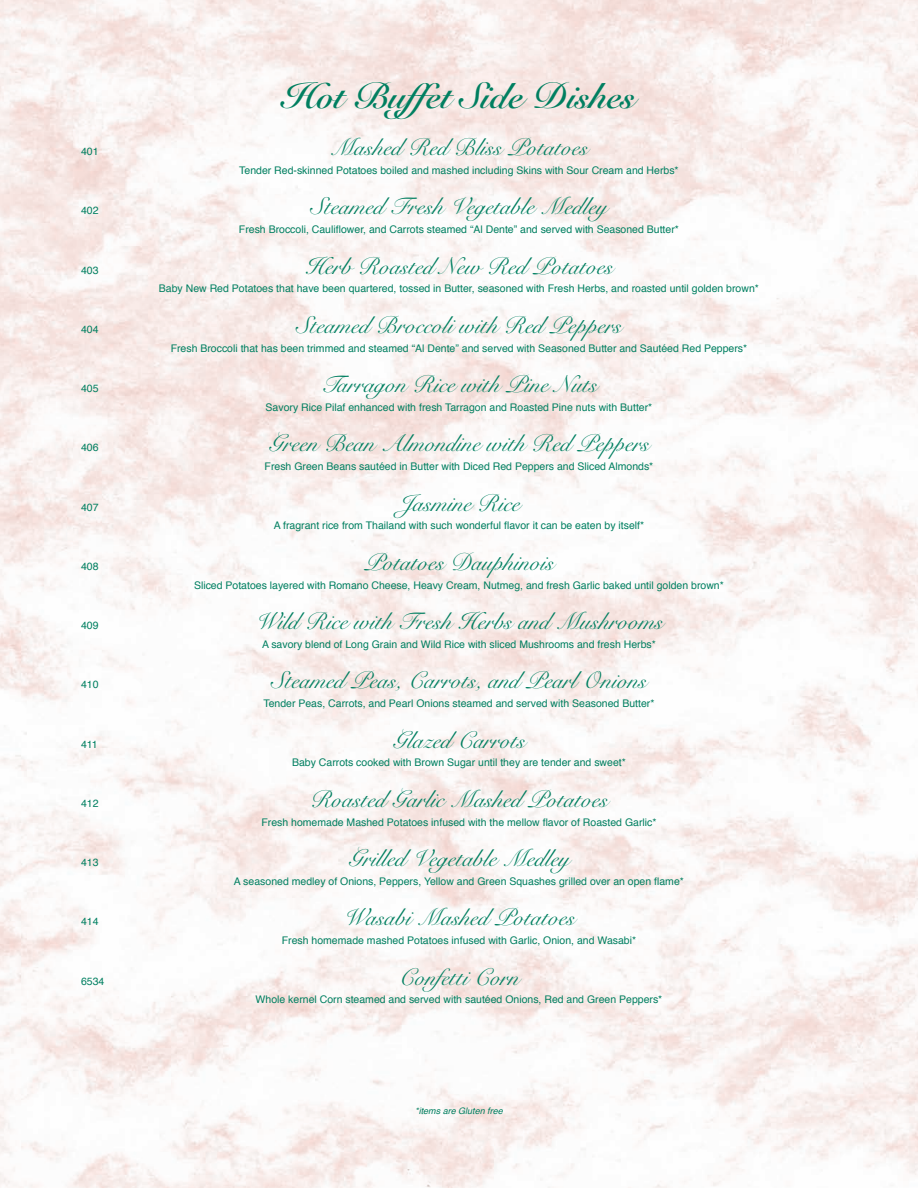
<style>
.page{position:relative;width:918px;height:1188px;background:#fff}
.page>*{position:absolute;margin:0;border:0;box-sizing:border-box;transform-origin:0 0}
.Heading{font:36px "Snell Roundhand Bold Script";color:#007f60}
.Paragraph_Style_1{font:24px "Snell Roundhand Script";color:#007f60}
.Paragraph_Style_1-2{font:10.5px "Helvetica";color:#007f60}
.Paragraph_Style_1-3{font:italic 9px "Helvetica";color:#007f60}
</style>
<div class="page">
<p class="Heading" style="left:283px;top:74px;width:354px">Hot Buffet Side Dishes</p>
<p class="Paragraph_Style_1-2" style="left:81px;top:143px;width:19px">401</p>
<p class="Paragraph_Style_1" style="left:330px;top:134px;width:259px">Mashed Red Bliss Potatoes</p>
<p class="Paragraph_Style_1-2" style="left:239px;top:162px;width:441px">Tender Red-skinned Potatoes boiled and mashed including Skins with Sour Cream and Herbs*</p>
<p class="Paragraph_Style_1-2" style="left:81px;top:202px;width:19px">402</p>
<p class="Paragraph_Style_1" style="left:311px;top:193px;width:298px">Steamed Fresh Vegetable Medley</p>
<p class="Paragraph_Style_1-2" style="left:239px;top:221px;width:442px">Fresh Broccoli, Cauliflower, and Carrots steamed “Al Dente” and served with Seasoned Butter*</p>
<p class="Paragraph_Style_1-2" style="left:81px;top:262px;width:19px">403</p>
<p class="Paragraph_Style_1" style="left:305px;top:252px;width:309px">Herb Roasted New Red Potatoes</p>
<p class="Paragraph_Style_1-2" style="left:159px;top:280px;width:602px">Baby New Red Potatoes that have been quartered, tossed in Butter, seasoned with Fresh Herbs, and roasted until golden brown*</p>
<p class="Paragraph_Style_1-2" style="left:81px;top:321px;width:19px">404</p>
<p class="Paragraph_Style_1" style="left:296px;top:311px;width:327px">Steamed Broccoli with Red Peppers</p>
<p class="Paragraph_Style_1-2" style="left:171px;top:340px;width:578px">Fresh Broccoli that has been trimmed and steamed “Al Dente” and served with Seasoned Butter and Sautéed Red Peppers*</p>
<p class="Paragraph_Style_1-2" style="left:81px;top:380px;width:19px">405</p>
<p class="Paragraph_Style_1" style="left:321px;top:371px;width:278px">Tarragon Rice with Pine Nuts</p>
<p class="Paragraph_Style_1-2" style="left:266px;top:399px;width:388px">Savory Rice Pilaf enhanced with fresh Tarragon and Roasted Pine nuts with Butter*</p>
<p class="Paragraph_Style_1-2" style="left:81px;top:439px;width:19px">406</p>
<p class="Paragraph_Style_1" style="left:269px;top:430px;width:382px">Green Bean Almondine with Red Peppers</p>
<p class="Paragraph_Style_1-2" style="left:265px;top:458px;width:390px">Fresh Green Beans sautéed in Butter with Diced Red Peppers and Sliced Almonds*</p>
<p class="Paragraph_Style_1-2" style="left:81px;top:499px;width:19px">407</p>
<p class="Paragraph_Style_1" style="left:398px;top:489px;width:123px">Jasmine Rice</p>
<p class="Paragraph_Style_1-2" style="left:274px;top:517px;width:372px">A fragrant rice from Thailand with such wonderful flavor it can be eaten by itself*</p>
<p class="Paragraph_Style_1-2" style="left:81px;top:558px;width:19px">408</p>
<p class="Paragraph_Style_1" style="left:364px;top:548px;width:191px">Potatoes Dauphinois</p>
<p class="Paragraph_Style_1-2" style="left:194px;top:577px;width:531px">Sliced Potatoes layered with Romano Cheese, Heavy Cream, Nutmeg, and fresh Garlic baked until golden brown*</p>
<p class="Paragraph_Style_1-2" style="left:81px;top:617px;width:19px">409</p>
<p class="Paragraph_Style_1" style="left:255px;top:608px;width:409px">Wild Rice with Fresh Herbs and Mushrooms</p>
<p class="Paragraph_Style_1-2" style="left:262px;top:636px;width:395px">A savory blend of Long Grain and Wild Rice with sliced Mushrooms and fresh Herbs*</p>
<p class="Paragraph_Style_1-2" style="left:81px;top:676px;width:19px">410</p>
<p class="Paragraph_Style_1" style="left:271px;top:667px;width:377px">Steamed Peas, Carrots, and Pearl Onions</p>
<p class="Paragraph_Style_1-2" style="left:263px;top:695px;width:393px">Tender Peas, Carrots, and Pearl Onions steamed and served with Seasoned Butter*</p>
<p class="Paragraph_Style_1-2" style="left:81px;top:736px;width:18px">411</p>
<p class="Paragraph_Style_1" style="left:393px;top:726px;width:134px">Glazed Carrots</p>
<p class="Paragraph_Style_1-2" style="left:292px;top:754px;width:335px">Baby Carrots cooked with Brown Sugar until they are tender and sweet*</p>
<p class="Paragraph_Style_1-2" style="left:81px;top:795px;width:19px">412</p>
<p class="Paragraph_Style_1" style="left:310px;top:785px;width:299px">Roasted Garlic Mashed Potatoes</p>
<p class="Paragraph_Style_1-2" style="left:261px;top:814px;width:397px">Fresh homemade Mashed Potatoes infused with the mellow flavor of Roasted Garlic*</p>
<p class="Paragraph_Style_1-2" style="left:81px;top:854px;width:19px">413</p>
<p class="Paragraph_Style_1" style="left:348px;top:845px;width:223px">Grilled Vegetable Medley</p>
<p class="Paragraph_Style_1-2" style="left:234px;top:873px;width:452px">A seasoned medley of Onions, Peppers, Yellow and Green Squashes grilled over an open flame*</p>
<p class="Paragraph_Style_1-2" style="left:81px;top:913px;width:19px">414</p>
<p class="Paragraph_Style_1" style="left:343px;top:904px;width:233px">Wasabi Mashed Potatoes</p>
<p class="Paragraph_Style_1-2" style="left:282px;top:932px;width:356px">Fresh homemade mashed Potatoes infused with Garlic, Onion, and Wasabi*</p>
<p class="Paragraph_Style_1-2" style="left:81px;top:973px;width:25px">6534</p>
<p class="Paragraph_Style_1" style="left:399px;top:963px;width:122px">Confetti Corn</p>
<p class="Paragraph_Style_1-2" style="left:256px;top:991px;width:408px">Whole kernel Corn steamed and served with sautéed Onions, Red and Green Peppers*</p>
<p class="Paragraph_Style_1-3" style="left:415px;top:1104px;width:89px">*items are Gluten free</p>
</div>
